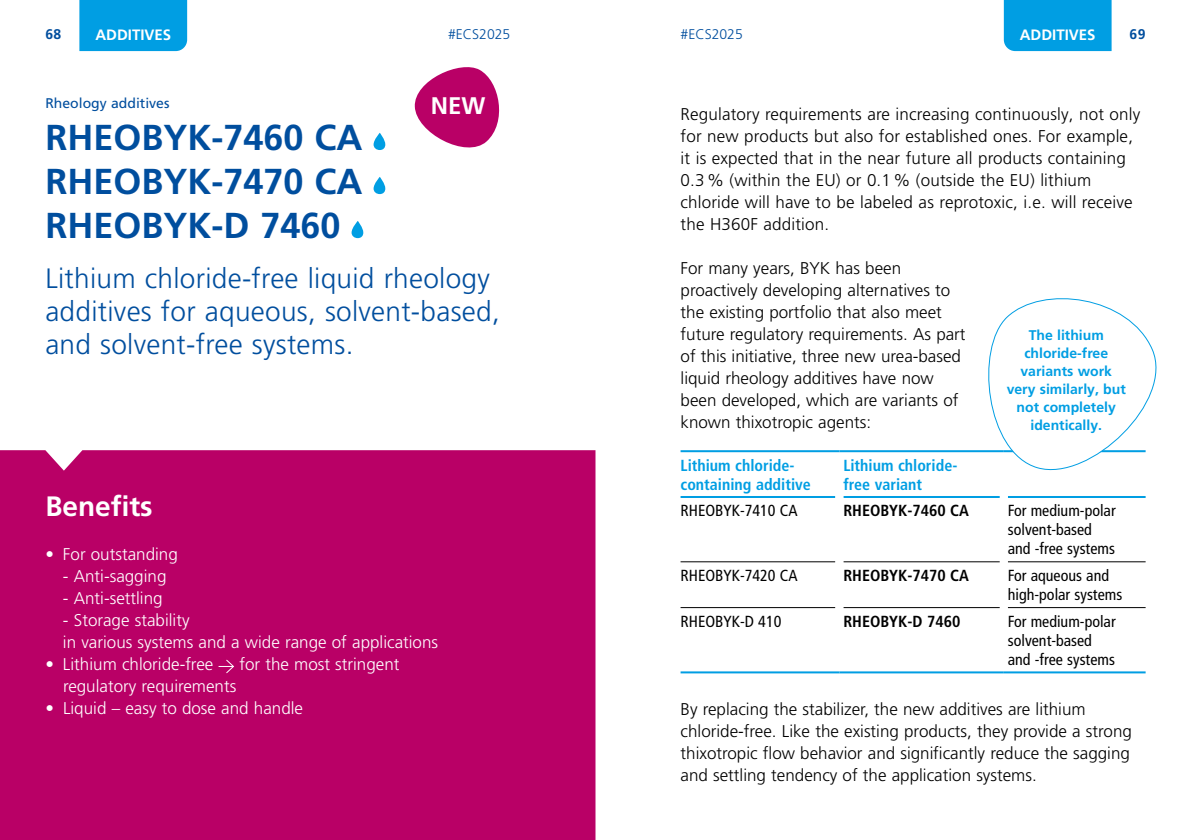
<style>
.page{position:relative;width:1191px;height:840px;background:#fff}
.page>*{position:absolute;margin:0;border:0;box-sizing:border-box;transform-origin:0 0}
.t1{font:700 36px/44px "Frutiger LT Pro";color:#004e9e;text-align:justify}
.t2{font:300 28px/33px "Frutiger LT Pro";letter-spacing:.01em;color:#004e9e}
.t3{font:700 28px "Frutiger LT Pro";color:#fff}
.t4{font:700 24px "Frutiger LT Pro";color:#fff}
.t5{font:300 17px/22px "Frutiger LT Pro";color:#000}
.t6{font:300 17px/22px "Frutiger LT Pro";color:#fff}
.t7{font:condensed 16px/19px "Frutiger LT Pro";color:#000}
.t8{font:700 condensed 16px/19px "Frutiger LT Pro";color:#009ee3}
.t9{font:700 condensed 16px "Frutiger LT Pro";color:#000}
.t10{font:700 15px "Frutiger LT Pro";color:#fff}
.t11{font:700 14px/18px "Frutiger LT Pro";color:#009ee3;text-align:center}
.t12{font:14px "Frutiger LT Pro";color:#004e9e}
.t13{font:300 14px "Frutiger LT Pro";color:#004e9e}
.t14{font:700 14px "Frutiger LT Pro";color:#004e9e}
</style>
<div class="page">
<svg style="left:373px;top:133px;width:12px;height:17px"></svg>
<svg style="left:373px;top:177px;width:12px;height:17px"></svg>
<svg style="left:351px;top:221px;width:12px;height:17px"></svg>
<svg style="left:414px;top:67px;width:86px;height:81px"></svg>
<div style="left:0;top:450px;width:595px;height:389px;background:#b90066"></div>
<svg style="left:218px;top:658px;width:17px;height:16px"></svg>
<hr style="left:680px;top:561px;width:155px;height:1px;background:#000">
<hr style="left:843px;top:561px;width:156px;height:1px;background:#000">
<hr style="left:1007px;top:561px;width:138px;height:1px;background:#000">
<hr style="left:680px;top:607px;width:155px;height:1px;background:#000">
<hr style="left:843px;top:607px;width:156px;height:1px;background:#000">
<hr style="left:1007px;top:607px;width:138px;height:1px;background:#000">
<hr style="left:1007px;top:495px;width:138px;height:2px;background:#009ee3">
<hr style="left:680px;top:495px;width:155px;height:2px;background:#009ee3">
<hr style="left:843px;top:495px;width:156px;height:2px;background:#009ee3">
<hr style="left:680px;top:450px;width:159px;height:2px;background:#009ee3">
<hr style="left:839px;top:450px;width:164px;height:2px;background:#009ee3">
<hr style="left:680px;top:671px;width:159px;height:2px;background:#009ee3">
<hr style="left:839px;top:671px;width:164px;height:2px;background:#009ee3">
<hr style="left:1003px;top:671px;width:142px;height:2px;background:#009ee3">
<svg style="left:974px;top:298px;width:183px;height:173px"></svg>
<div style="left:79px;top:0;width:108px;height:51px;background:#009ee3"></div>
<div style="left:1003px;top:0;width:108px;height:51px;background:#009ee3"></div>
<p class="t14" style="left:45px;top:26px;width:17px">68</p>
<p class="t10" style="left:95px;top:25px;width:77px">ADDITIVES</p>
<p class="t13" style="left:448px;top:26px;width:64px">#ECS2025</p>
<p class="t13" style="left:680px;top:26px;width:64px">#ECS2025</p>
<p class="t10" style="left:1019px;top:25px;width:77px">ADDITIVES</p>
<p class="t14" style="left:1129px;top:26px;width:17px">69</p>
<h3 class="t4" style="left:431px;top:92px;width:56px">NEW</h3>
<p class="t12" style="left:45px;top:95px;width:126px">Rheology additives</p>
<h1 class="t1" style="left:45px;top:115px;width:319px">RHEOBYK-7460 CA RHEOBYK-7470 CA RHEOBYK-D 7460</h1>
<h2 class="t2" style="left:45px;top:262px;width:456px">Lithium chloride-free liquid rheology additives for aqueous, solvent-based, and solvent-free systems.</h2>
<h2 class="t3" style="left:45px;top:489px;width:109px">Benefits</h2>
<p class="t6" style="left:45px;top:543px;width:134px">• For outstanding</p>
<p class="t6" style="left:63px;top:565px;width:105px">- Anti-sagging</p>
<p class="t6" style="left:63px;top:587px;width:101px">- Anti-settling</p>
<p class="t6" style="left:63px;top:609px;width:377px">- Storage stability<br>in various systems and a wide range of applications</p>
<p class="t6" style="left:45px;top:653px;width:169px">• Lithium chloride-free</p>
<p class="t6" style="left:239px;top:653px;width:162px">for the most stringent</p>
<p class="t6" style="left:63px;top:675px;width:175px">regulatory requirements</p>
<p class="t6" style="left:45px;top:697px;width:259px">• Liquid – easy to dose and handle</p>
<p class="t5" style="left:680px;top:103px;width:461px">Regulatory requirements are increasing continuously, not only for new products but also for established ones. For example, it is expected that in the near future all products containing 0.3% (within the EU) or 0.1% (outside the EU) lithium chloride will have to be labeled as reprotoxic, i.e. will receive the H360F addition.</p>
<p class="t5" style="left:680px;top:257px;width:286px">For many years, BYK has been proactively developing alternatives to the existing portfolio that also meet future regulatory requirements. As part of this initiative, three new urea-based liquid rheology additives have now been developed, which are variants of known thixotropic agents:</p>
<p class="t11" style="left:1006px;top:326px;width:121px">The lithium chloride-free variants work very similarly, but not completely identically.</p>
<p class="t8" style="left:680px;top:455px;width:132px">Lithium chloride&shy;containing additive</p>
<p class="t8" style="left:843px;top:455px;width:115px">Lithium chloride&shy;free variant</p>
<p class="t7" style="left:680px;top:501px;width:119px">RHEOBYK-7410 CA</p>
<p class="t9" style="left:843px;top:501px;width:127px">RHEOBYK-7460 CA</p>
<p class="t7" style="left:1007px;top:501px;width:109px">For medium-polar solvent-based and -free systems</p>
<p class="t7" style="left:680px;top:566px;width:119px">RHEOBYK-7420 CA</p>
<p class="t9" style="left:843px;top:565px;width:127px">RHEOBYK-7470 CA</p>
<p class="t7" style="left:1007px;top:566px;width:116px">For aqueous and high-polar systems</p>
<p class="t7" style="left:680px;top:611px;width:102px">RHEOBYK-D 410</p>
<p class="t9" style="left:843px;top:611px;width:118px">RHEOBYK-D 7460</p>
<p class="t7" style="left:1007px;top:611px;width:109px">For medium-polar solvent-based and -free systems</p>
<p class="t5" style="left:680px;top:697px;width:453px">By replacing the stabilizer, the new additives are lithium chloride-free. Like the existing products, they provide a strong thixotropic flow behavior and significantly reduce the sagging and settling tendency of the application systems.</p>
</div>
